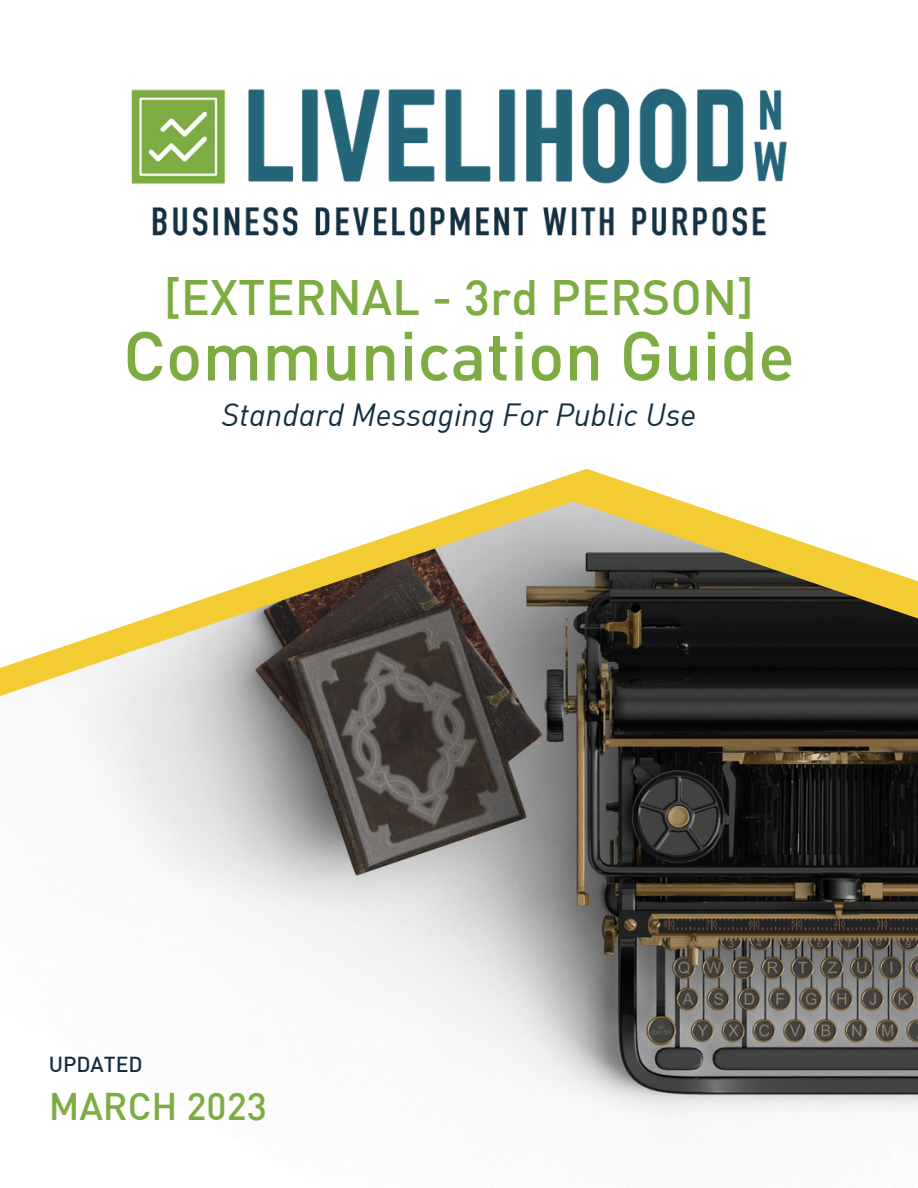
<style>
.page{position:relative;width:918px;height:1188px;background:#fff}
.page>*{position:absolute;margin:0;border:0;box-sizing:border-box;transform-origin:0 0}
.t1{font:500 68.1px "DIN";color:#7dac42}
.t2{font:500 48.6px "DIN";color:#7dac42}
.t3{font:500 37.8px "DIN";color:#7dac42}
.t4{font:31.35px "DIN Regular Italic Alt";color:#133042}
.t5{font:500 21.3px "DIN";color:#133042}
</style>
<div class="page">
<svg style="left:492px;top:469px;width:190px;height:32px"></svg>
<img style="left:0;top:501px;width:918px;height:628px">
<div style="left:0;top:1042px;width:272px;height:95px;background:#fff"></div>
<img style="left:131px;top:88px;width:656px;height:148px">
<h2 class="t2" style="left:164px;top:267px;width:592px">[EXTERNAL - 3rd PERSON]</h2>
<h1 class="t1" style="left:123px;top:312px;width:673px">Communication Guide</h1>
<p class="t4" style="left:221px;top:395px;width:477px">Standard Messaging For Public Use</p>
<p class="t5" style="left:49px;top:1051px;width:95px">UPDATED</p>
<p class="t3" style="left:49px;top:1082px;width:220px">MARCH 2023</p>
</div>
